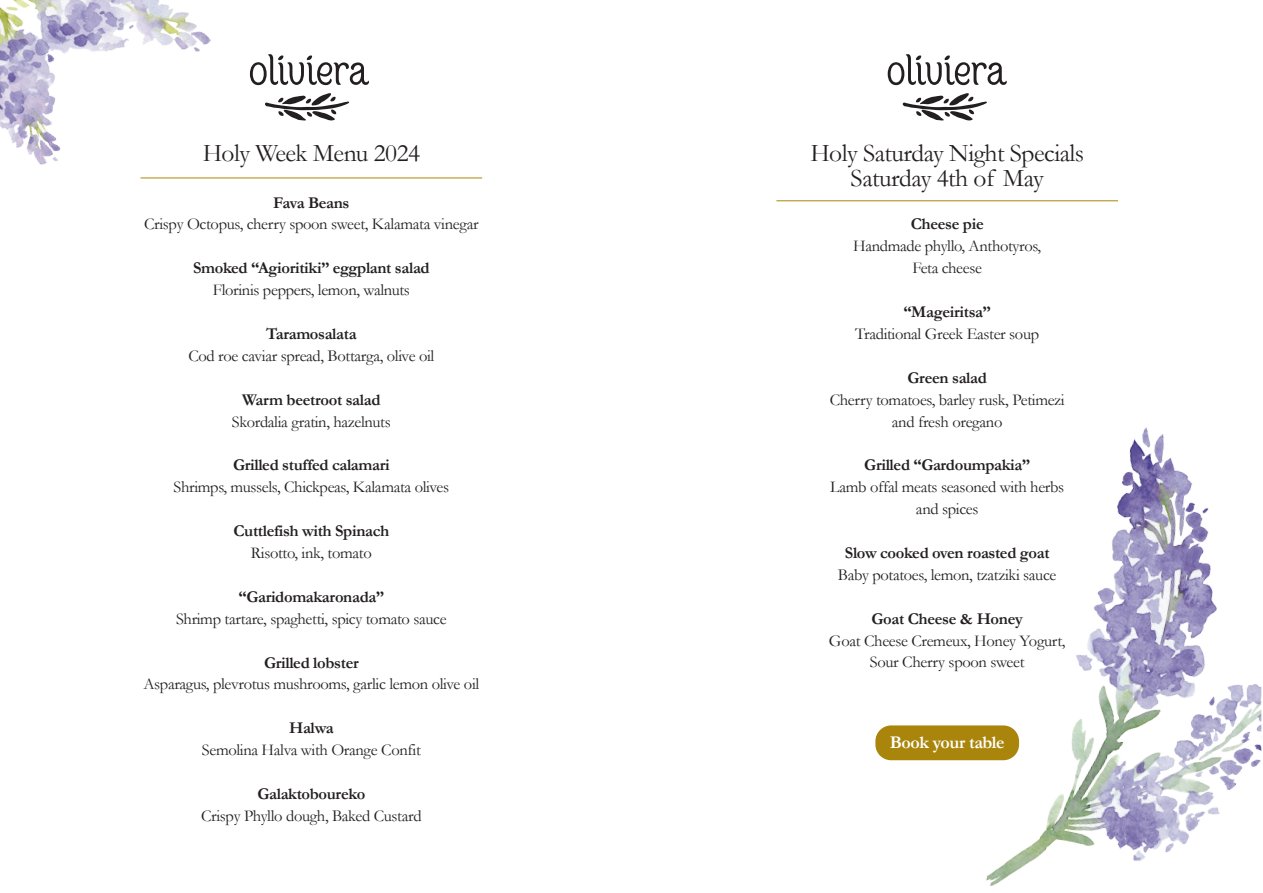
<style>
.page{position:relative;width:1263px;height:893px;background:#fff}
.page>*{position:absolute;margin:0;border:0;box-sizing:border-box;transform-origin:0 0}
.t1{font:25.5px/24.9px "Garamond";letter-spacing:-.02em;color:#231f20;text-align:center}
.t2{font:700 18px "Garamond";letter-spacing:-.02em;color:#fff}
.t3{font:16.5px/21.9px "Garamond";letter-spacing:-.02em;color:#231f20;text-align:center}
.t4{font:700 16.5px "Garamond";letter-spacing:-.02em;color:#231f20}
</style>
<div class="page">
<img style="left:929px;top:427px;width:332px;height:459px">
<hr style="left:776px;top:200px;width:342px;height:1px;background:#a9860b">
<hr style="left:141px;top:178px;width:341px;height:1px;background:#a9860b">
<svg style="left:265px;top:93px;width:84px;height:28px"></svg>
<svg style="left:250px;top:54px;width:119px;height:31px"></svg>
<svg style="left:902px;top:93px;width:85px;height:28px"></svg>
<svg style="left:888px;top:54px;width:119px;height:31px"></svg>
<img style="left:0;top:0;width:250px;height:179px">
<div style="left:875px;top:725px;width:144px;height:35px;background:#a9860b;border-radius:16px"></div>
<h1 class="t1" style="left:203px;top:140px;width:219px">Holy Week Menu 2024</h1>
<p class="t4" style="left:273px;top:192px;width:78px">Fava Beans</p>
<p class="t3" style="left:144px;top:213px;width:336px">Crispy Octopus, cherry spoon sweet, Kalamata vinegar</p>
<p class="t4" style="left:193px;top:258px;width:238px">Smoked “Agioritiki” eggplant salad</p>
<p class="t3" style="left:213px;top:279px;width:199px">Florinis peppers, lemon, walnuts</p>
<p class="t4" style="left:266px;top:324px;width:92px">Taramosalata</p>
<p class="t3" style="left:188px;top:345px;width:248px">Cod roe caviar spread, Bottarga, olive oil</p>
<p class="t4" style="left:242px;top:390px;width:140px">Warm beetroot salad</p>
<p class="t3" style="left:232px;top:410px;width:160px">Skordalia gratin, hazelnuts</p>
<p class="t4" style="left:233px;top:455px;width:158px">Grilled stuffed calamari</p>
<p class="t3" style="left:174px;top:476px;width:277px">Shrimps, mussels, Chickpeas, Kalamata olives</p>
<p class="t4" style="left:233px;top:521px;width:157px">Cuttlefish with Spinach</p>
<p class="t3" style="left:251px;top:542px;width:122px">Risotto, ink, tomato</p>
<p class="t4" style="left:239px;top:587px;width:147px">“Garidomakaronada”</p>
<p class="t3" style="left:176px;top:607px;width:272px">Shrimp tartare, spaghetti, spicy tomato sauce</p>
<p class="t4" style="left:264px;top:652px;width:96px">Grilled lobster</p>
<p class="t3" style="left:143px;top:673px;width:337px">Asparagus, plevrotus mushrooms, garlic lemon olive oil</p>
<p class="t4" style="left:289px;top:718px;width:46px">Halwa</p>
<p class="t3" style="left:202px;top:739px;width:220px">Semolina Halva with Orange Confit</p>
<p class="t4" style="left:257px;top:784px;width:109px">Galaktoboureko</p>
<p class="t3" style="left:201px;top:804px;width:222px">Crispy Phyllo dough, Baked Custard</p>
<h1 class="t1" style="left:810px;top:140px;width:275px">Holy Saturday Night Specials<br>Saturday 4th of May</h1>
<p class="t4" style="left:911px;top:214px;width:75px">Cheese pie</p>
<p class="t3" style="left:853px;top:235px;width:190px">Handmade phyllo, Anthotyros,<br>Feta cheese</p>
<p class="t4" style="left:903px;top:302px;width:89px">“Mageiritsa”</p>
<p class="t3" style="left:855px;top:323px;width:185px">Traditional Greek Easter soup</p>
<p class="t4" style="left:907px;top:368px;width:81px">Green salad</p>
<p class="t3" style="left:830px;top:388px;width:237px">Cherry tomatoes, barley rusk, Petimezi and fresh oregano</p>
<p class="t4" style="left:864px;top:455px;width:167px">Grilled “Gardoumpakia”</p>
<p class="t3" style="left:830px;top:476px;width:235px">Lamb offal meats seasoned with herbs and spices</p>
<p class="t4" style="left:845px;top:543px;width:206px">Slow cooked oven roasted goat</p>
<p class="t3" style="left:838px;top:564px;width:220px">Baby potatoes, lemon, tzatziki sauce</p>
<p class="t4" style="left:872px;top:609px;width:153px">Goat Cheese &amp; Honey</p>
<p class="t3" style="left:829px;top:629px;width:238px">Goat Cheese Cremeux, Honey Yogurt,<br>Sour Cherry spoon sweet</p>
<p class="t2" style="left:890px;top:731px;width:116px">Book your table</p>
</div>
